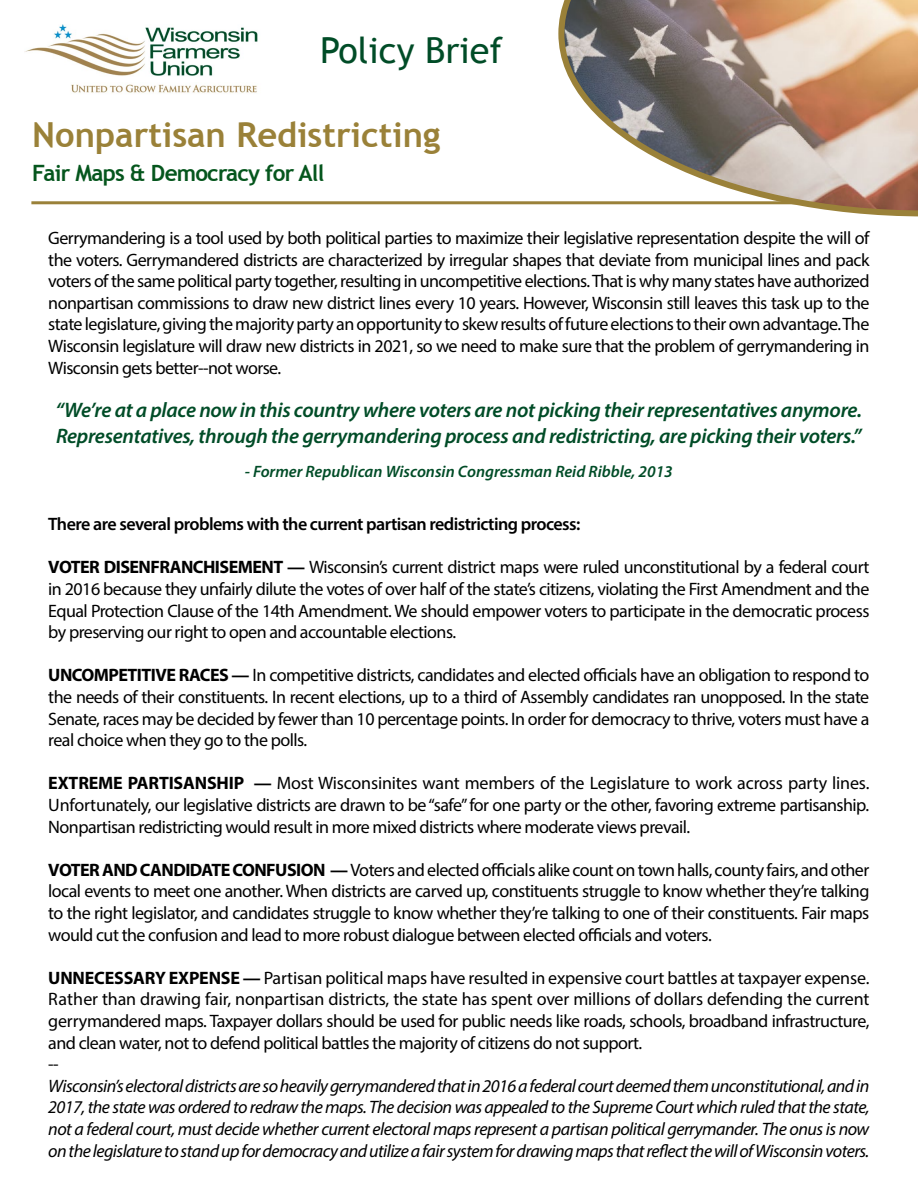
<style>
.page{position:relative;width:918px;height:1188px;background:#fff}
.page>*{position:absolute;margin:0;border:0;box-sizing:border-box;transform-origin:0 0}
.t1{font:36px "Trebuchet MS";color:#004c27}
.t2{font:700 34.5px "Trebuchet MS";color:#9a8138}
.t3{font:700 22.5px "Trebuchet MS";letter-spacing:-.035em;color:#05561d}
.t4{font:italic 600 21px/25.2px "Myriad Pro";letter-spacing:-.015em;color:#004c27}
.t5{font:18px/21.6px "Myriad Pro";letter-spacing:-.03em;color:#000;text-align:justify}
.t6{font:italic 18px/21.6px "Myriad Pro";letter-spacing:-.03em;color:#000;text-align:justify}
.t7{font:600 18px "Myriad Pro";letter-spacing:-.03em;color:#000}
.t8{font:italic 600 16.5px "Myriad Pro";color:#004c27}
.s1{font-weight:700}
</style>
<div class="page">
<img style="left:24px;top:25px;width:234px;height:68px">
<hr style="left:31px;top:201px;width:770px;height:3px;background:#9a8139">
<svg style="left:558px;top:0;width:360px;height:216px"></svg>
<h1 class="t1" style="left:320px;top:29px;width:184px">Policy Brief</h1>
<h2 class="t2" style="left:32px;top:113px;width:410px">Nonpartisan Redistricting</h2>
<p class="t3" style="left:32px;top:159px;width:294px">Fair Maps &amp; Democracy for All</p>
<p class="t5" style="left:48px;top:227px;width:823px">Gerrymandering is a tool used by both political parties to maximize their legislative representation despite the will of the voters. Gerrymandered districts are characterized by irregular shapes that deviate from municipal lines and pack voters of the same political party together, resulting in uncompetitive elections. That is why many states have authorized nonpartisan commissions to draw new district lines every 10 years. However, Wisconsin still leaves this task up to the state legislature, giving the majority party an opportunity to skew results of future elections to their own advantage. The Wisconsin legislature will draw new districts in 2021, so we need to make sure that the problem of gerrymandering in Wisconsin gets better--not worse.</p>
<p class="t4" style="left:56px;top:397px;width:808px">“We’re at a place now in this country where voters are not picking their representatives anymore.<br>Representatives, through the gerrymandering process and redistricting, are picking their voters.”</p>
<p class="t8" style="left:245px;top:461px;width:430px">- Former Republican Wisconsin Congressman Reid Ribble, 2013</p>
<p class="t7" style="left:48px;top:513px;width:534px">There are several problems with the current partisan redistricting process:</p>
<p class="t5" style="left:48px;top:556px;width:823px"><span class="s1">VOTER DISENFRANCHISEMENT —</span> Wisconsin’s current district maps were ruled unconstitutional by a federal court in 2016 because they unfairly dilute the votes of over half of the state’s citizens, violating the First Amendment and the Equal Protection Clause of the 14th Amendment. We should empower voters to participate in the democratic process by preserving our right to open and accountable elections.</p>
<p class="t5" style="left:48px;top:664px;width:823px"><span class="s1">UNCOMPETITIVE RACES —</span> In competitive districts, candidates and elected officials have an obligation to respond to the needs of their constituents. In recent elections, up to a third of Assembly candidates ran unopposed. In the state Senate, races may be decided by fewer than 10 percentage points. In order for democracy to thrive, voters must have a real choice when they go to the polls.</p>
<p class="t5" style="left:48px;top:772px;width:823px"><span class="s1">EXTREME PARTISANSHIP —</span> Most Wisconsinites want members of the Legislature to work across party lines.<br>Unfortunately, our legislative districts are drawn to be “safe” for one party or the other, favoring extreme partisanship.<br>Nonpartisan redistricting would result in more mixed districts where moderate views prevail.</p>
<p class="t5" style="left:48px;top:859px;width:823px"><span class="s1">VOTER AND CANDIDATE CONFUSION —</span> Voters and elected officials alike count on town halls, county fairs, and other local events to meet one another. When districts are carved up, constituents struggle to know whether they’re talking to the right legislator, and candidates struggle to know whether they’re talking to one of their constituents. Fair maps would cut the confusion and lead to more robust dialogue between elected officials and voters.</p>
<p class="t5" style="left:48px;top:967px;width:823px;text-align:left"><span class="s1">UNNECESSARY EXPENSE —</span> Partisan political maps have resulted in expensive court battles at taxpayer expense.<br>Rather than drawing fair, nonpartisan districts, the state has spent over millions of dollars defending the current gerrymandered maps. Taxpayer dollars should be used for public needs like roads, schools, broadband infrastructure, and clean water, not to defend political battles the majority of citizens do not support.<br>--</p>
<p class="t6" style="left:48px;top:1075px;width:823px">Wisconsin’s electoral districts are so heavily gerrymandered that in 2016 a federal court deemed them unconstitutional, and in 2017, the state was ordered to redraw the maps. The decision was appealed to the Supreme Court which ruled that the state, not a federal court, must decide whether current electoral maps represent a partisan political gerrymander. The onus is now on the legislature to stand up for democracy and utilize a fair system for drawing maps that reflect the will of Wisconsin voters.</p>
</div>
